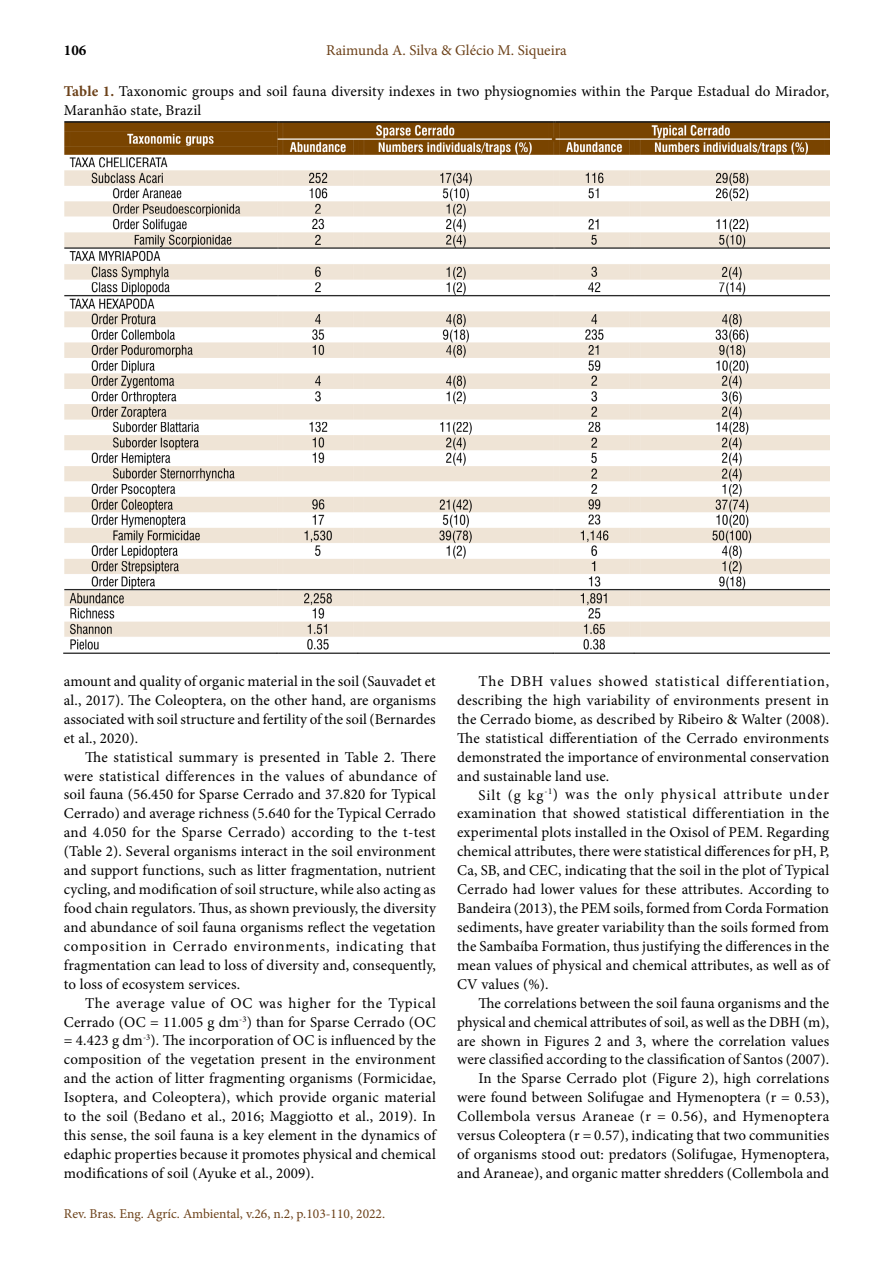
<style>
.page{position:relative;width:893px;height:1263px;background:#fff}
.page>*{position:absolute;margin:0;border:0;box-sizing:border-box;transform-origin:0 0}
.t1{font:15px/18.9px "Minion Pro";letter-spacing:.01em;color:#000;text-align:justify}
.t2{font:15px "Minion Pro";color:#6c4119}
.t3{font:700 15px "Minion Pro";color:#000}
.t4{font:13.5px "Minion Pro";color:#6c4119}
.s1{font-weight:700;color:#6c4119}
</style>
<div class="page">
<img style="left:64px;top:121px;width:765px;height:533px">
<p class="t3" style="left:64px;top:40px;width:24px">106</p>
<p class="t2" style="left:326px;top:40px;width:242px">Raimunda A. Silva &amp; Glécio M. Siqueira</p>
<p class="t1" style="left:64px;top:82px;width:767px"><span class="s1">Table 1.</span> Taxonomic groups and soil fauna diversity indexes in two physiognomies within the Parque Estadual do Mirador,<br>Maranhão state, Brazil</p>
<p class="t1" style="left:64px;top:672px;width:374px">amount and quality of organic material in the soil (Sauvadet et al., 2017). The Coleoptera, on the other hand, are organisms associated with soil structure and fertility of the soil (Bernardes et al., 2020).</p>
<p class="t1" style="left:64px;top:747px;width:374px;text-indent:21px">The statistical summary is presented in Table 2. There were statistical differences in the values of abundance of soil fauna (56.450 for Sparse Cerrado and 37.820 for Typical Cerrado) and average richness (5.640 for the Typical Cerrado and 4.050 for the Sparse Cerrado) according to the t-test (Table 2). Several organisms interact in the soil environment and support functions, such as litter fragmentation, nutrient cycling, and modification of soil structure, while also acting as food chain regulators. Thus, as shown previously, the diversity and abundance of soil fauna organisms reflect the vegetation composition in Cerrado environments, indicating that fragmentation can lead to loss of diversity and, consequently, to loss of ecosystem services.</p>
<p class="t1" style="left:64px;top:993px;width:374px;text-indent:21px">The average value of OC was higher for the Typical Cerrado (OC = 11.005 g dm<sup>-3</sup>) than for Sparse Cerrado (OC = 4.423 g dm<sup>-3</sup>). The incorporation of OC is influenced by the composition of the vegetation present in the environment and the action of litter fragmenting organisms (Formicidae, Isoptera, and Coleoptera), which provide organic material to the soil (Bedano et al., 2016; Maggiotto et al., 2019). In this sense, the soil fauna is a key element in the dynamics of edaphic properties because it promotes physical and chemical modifications of soil (Ayuke et al., 2009).</p>
<p class="t4" style="left:64px;top:1204px;width:323px">Rev. Bras. Eng. Agríc. Ambiental, v.26, n.2, p.103-110, 2022.</p>
<p class="t1" style="left:457px;top:672px;width:374px;text-indent:21px">The DBH values showed statistical differentiation, describing the high variability of environments present in the Cerrado biome, as described by Ribeiro &amp; Walter (2008).<br>The statistical differentiation of the Cerrado environments demonstrated the importance of environmental conservation and sustainable land use.</p>
<p class="t1" style="left:457px;top:785px;width:374px;text-indent:21px">Silt (g kg<sup>-1</sup>) was the only physical attribute under examination that showed statistical differentiation in the experimental plots installed in the Oxisol of PEM. Regarding chemical attributes, there were statistical differences for pH, P, Ca, SB, and CEC, indicating that the soil in the plot of Typical Cerrado had lower values for these attributes. According to Bandeira (2013), the PEM soils, formed from Corda Formation sediments, have greater variability than the soils formed from the Sambaíba Formation, thus justifying the differences in the mean values of physical and chemical attributes, as well as of CV values (%).</p>
<p class="t1" style="left:457px;top:993px;width:374px;text-align:right">The correlations between the soil fauna organisms and the physical and chemical attributes of soil, as well as the DBH (m), are shown in Figures 2 and 3, where the correlation values were classified according to the classification of Santos (2007).<br>In the Sparse Cerrado plot (Figure 2), high correlations were found between Solifugae and Hymenoptera (r = 0.53), Collembola versus Araneae (r = 0.56), and Hymenoptera versus Coleoptera (r = 0.57), indicating that two communities of organisms stood out: predators (Solifugae, Hymenoptera, and Araneae), and organic matter shredders (Collembola and</p>
</div>
